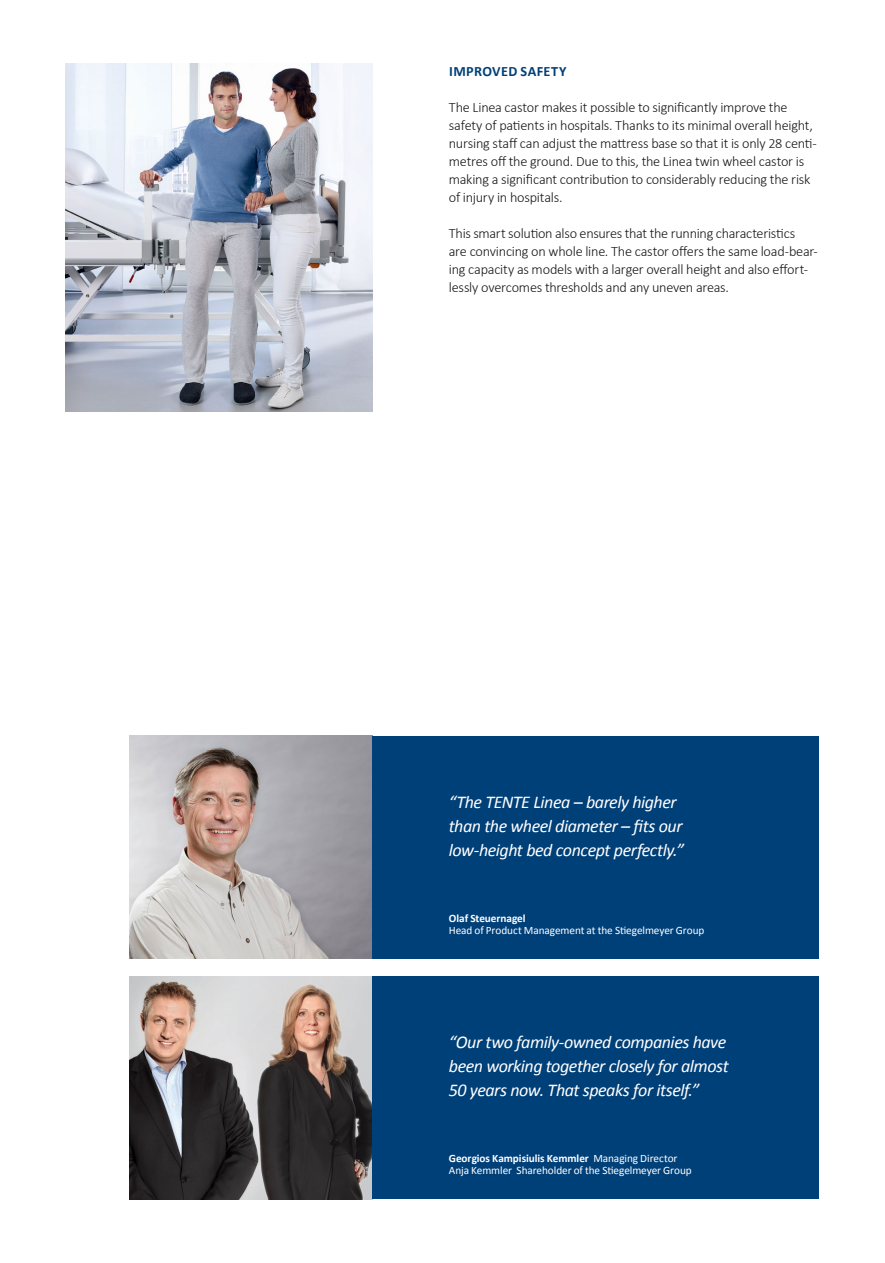
<style>
.page{position:relative;width:885px;height:1263px;background:#fff}
.page>*{position:absolute;margin:0;border:0;box-sizing:border-box;transform-origin:0 0}
.t1{font:italic 18px/24px "Calibri";letter-spacing:-.025em;color:#fff}
.t2{font:300 14.25px/18px "Calibri";letter-spacing:-.02em;color:#181716}
.t3{font:700 14.25px "Calibri";letter-spacing:.03em;color:#004079}
.t4{font:11.25px/12px "Calibri";letter-spacing:-.01em;color:#fff}
.t5{font:700 11.25px "Calibri";letter-spacing:-.005em;color:#fff}
.s1{font-weight:700}
</style>
<div class="page">
<img style="left:66px;top:64px;width:306px;height:348px">
<img style="left:130px;top:736px;width:242px;height:222px">
<div style="left:372px;top:736px;width:447px;height:222px;background:#004079"></div>
<img style="left:130px;top:976px;width:242px;height:223px">
<div style="left:372px;top:976px;width:447px;height:223px;background:#004079"></div>
<p class="t3" style="left:449px;top:62px;width:119px">IMPROVED SAFETY</p>
<p class="t2" style="left:449px;top:97px;width:368px">The Linea castor makes it possible to significantly improve the safety of patients in hospitals. Thanks to its minimal overall height, nursing staff can adjust the mattress base so that it is only 28 centi&shy;metres off the ground. Due to this, the Linea twin wheel castor is making a significant contribution to considerably reducing the risk of injury in hospitals.</p>
<p class="t2" style="left:449px;top:223px;width:370px">This smart solution also ensures that the running characteristics<br>are convincing on whole line. The castor offers the same load-bear&shy;ing capacity as models with a larger overall height and also effort&shy;lessly overcomes thresholds and any uneven areas.</p>
<p class="t1" style="left:449px;top:789px;width:237px">“The TENTE Linea – barely higher than the wheel diameter – fits our low-height bed concept perfectly.”</p>
<p class="t5" style="left:449px;top:911px;width:78px">Olaf Steuernagel</p>
<p class="t4" style="left:449px;top:924px;width:257px">Head of Product Management at the Stiegelmeyer Group</p>
<p class="t1" style="left:449px;top:1029px;width:281px">“Our two family-owned companies have been working together closely for almost<br>50 years now. That speaks for itself.”</p>
<p class="t4" style="left:449px;top:1152px;width:244px"><span class="s1">Georgios Kampisiulis Kemmler</span> Managing Director<br>Anja Kemmler Shareholder of the Stiegelmeyer Group</p>
</div>
